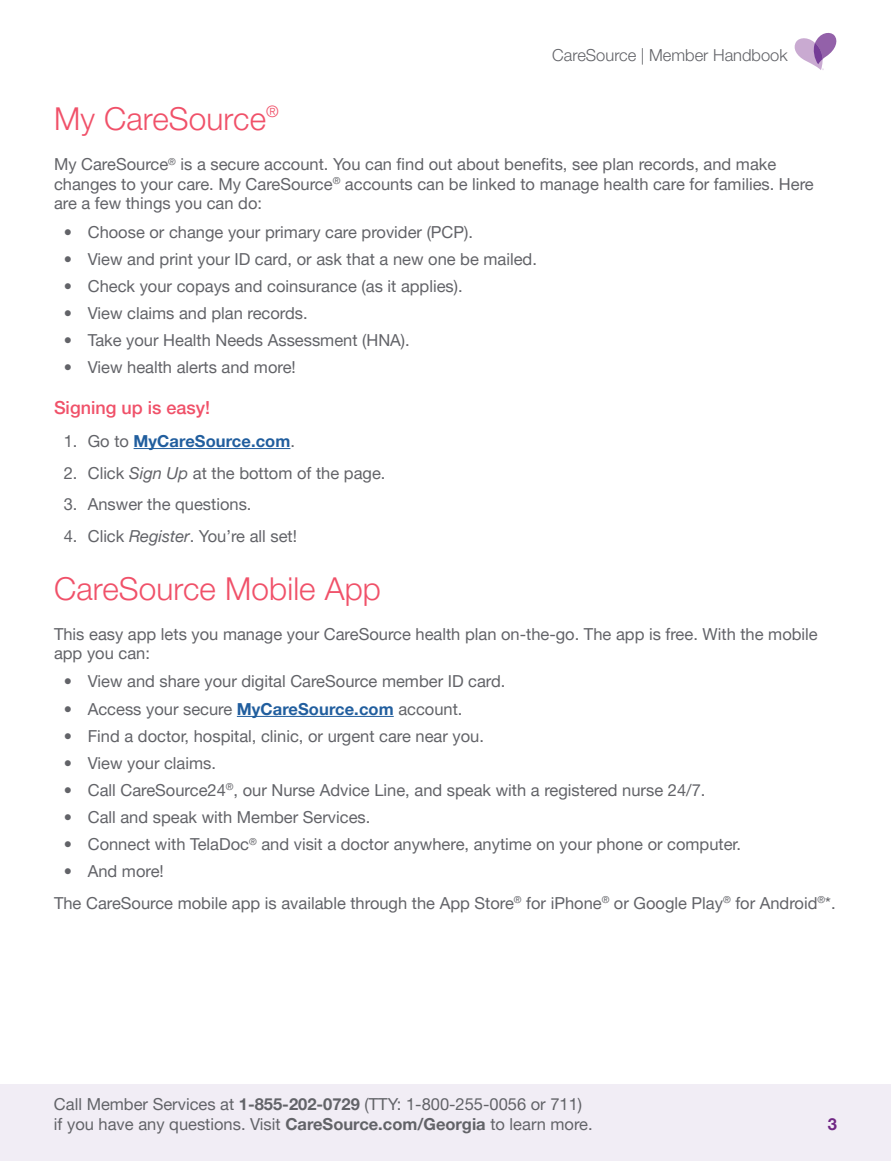
<style>
.page{position:relative;width:891px;height:1161px;background:#fff}
.page>*{position:absolute;margin:0;border:0;box-sizing:border-box;transform-origin:0 0}
.t1{font:300 31.5px "Helvetica Neue LT Pro";letter-spacing:.005em;color:#f05169}
.t2{font:500 18px "Helvetica Neue LT Pro";color:#f05169}
.t3{font:16.5px/19.5px "Helvetica Neue LT Pro";color:#626368}
.t4{font:300 16.5px "Helvetica Neue LT Pro";color:#626368}
.t5{font:700 16.5px "Helvetica Neue LT Pro";letter-spacing:.005em;color:#215e9e}
.t6{font:700 16.5px "Helvetica Neue LT Pro";color:#702784}
.s1{font-weight:400;color:#626368}
.s2{font-style:italic}
.s3{font-weight:700;color:#215e9e}
.s4{font-weight:700}
</style>
<div class="page">
<div style="left:0;top:1084px;width:891px;height:77px;background:#f1edf5"></div>
<svg style="left:794px;top:32px;width:43px;height:38px"></svg>
<hr style="left:134px;top:448px;width:156px;height:1px;background:#215e9e">
<hr style="left:237px;top:716px;width:157px;height:1px;background:#215e9e">
<p class="t4" style="left:552px;top:45px;width:237px">CareSource | Member Handbook</p>
<h2 class="t1" style="left:54px;top:100px;width:226px">My CareSource<sup>®</sup></h2>
<p class="t3" style="left:54px;top:154px;width:761px">My CareSource<sup>®</sup> is a secure account. You can find out about benefits, see plan records, and make changes to your care. My CareSource<sup>®</sup> accounts can be linked to manage health care for families. Here are a few things you can do:</p>
<p class="t3" style="left:64px;top:222px;width:411px">• Choose or change your primary care provider (PCP).</p>
<p class="t3" style="left:64px;top:249px;width:475px">• View and print your ID card, or ask that a new one be mailed.</p>
<p class="t3" style="left:64px;top:276px;width:400px">• Check your copays and coinsurance (as it applies).</p>
<p class="t3" style="left:64px;top:303px;width:246px">• View claims and plan records.</p>
<p class="t3" style="left:64px;top:330px;width:348px">• Take your Health Needs Assessment (HNA).</p>
<p class="t3" style="left:64px;top:357px;width:234px">• View health alerts and more!</p>
<h3 class="t2" style="left:54px;top:396px;width:158px">Signing up is easy!</h3>
<p class="t5" style="left:64px;top:431px;width:233px"><span class="s1">1. Go to</span> MyCareSource.com<span class="s1">.</span></p>
<p class="t3" style="left:64px;top:463px;width:323px">2. Click <span class="s2">Sign Up</span> at the bottom of the page.</p>
<p class="t3" style="left:64px;top:494px;width:189px">3. Answer the questions.</p>
<p class="t3" style="left:64px;top:526px;width:235px">4. Click <span class="s2">Register</span>. You’re all set!</p>
<h2 class="t1" style="left:54px;top:569px;width:329px">CareSource Mobile App</h2>
<p class="t3" style="left:54px;top:623px;width:765px">This easy app lets you manage your CareSource health plan on-the-go. The app is free. With the mobile app you can:</p>
<p class="t3" style="left:64px;top:671px;width:443px">• View and share your digital CareSource member ID card.</p>
<p class="t3" style="left:64px;top:699px;width:400px">• Access your secure <span class="s3">MyCareSource.com</span> account.</p>
<p class="t3" style="left:64px;top:726px;width:422px">• Find a doctor, hospital, clinic, or urgent care near you.</p>
<p class="t3" style="left:64px;top:753px;width:154px">• View your claims.</p>
<p class="t3" style="left:64px;top:780px;width:643px">• Call CareSource24<sup>®</sup>, our Nurse Advice Line, and speak with a registered nurse 24/7.</p>
<p class="t3" style="left:64px;top:807px;width:308px">• Call and speak with Member Services.</p>
<p class="t3" style="left:64px;top:834px;width:679px">• Connect with TelaDoc<sup>®</sup> and visit a doctor anywhere, anytime on your phone or computer.</p>
<p class="t3" style="left:64px;top:861px;width:102px">• And more!</p>
<p class="t3" style="left:54px;top:893px;width:783px">The CareSource mobile app is available through the App Store<sup>®</sup> for iPhone<sup>®</sup> or Google Play<sup>®</sup> for Android<sup>®</sup>*.</p>
<p class="t3" style="left:54px;top:1094px;width:540px">Call Member Services at <span class="s4">1-855-202-0729</span> (TTY: 1-800-255-0056 or 711) if you have any questions. Visit <span class="s4">CareSource.com/Georgia</span> to learn more.</p>
<p class="t6" style="left:828px;top:1114px;width:11px">3</p>
</div>
